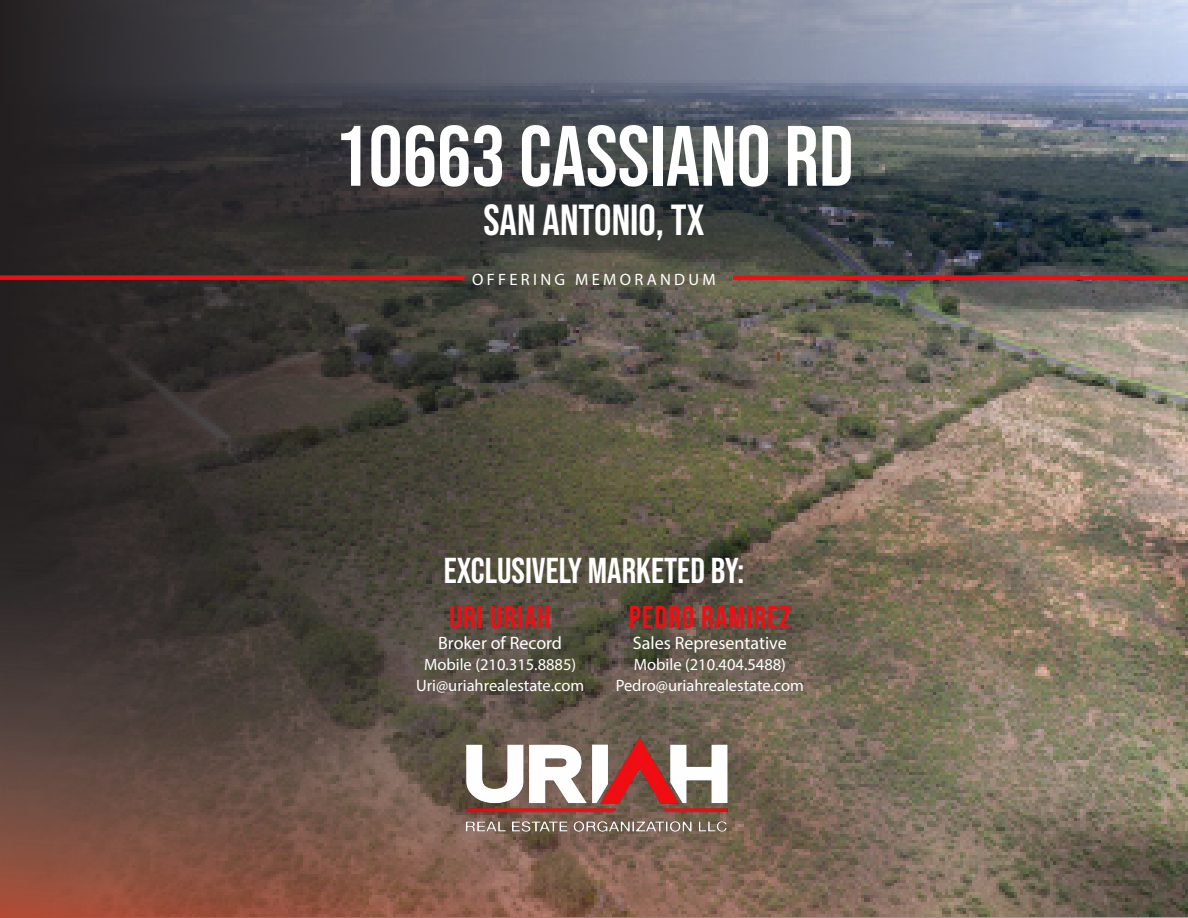
<style>
.page{position:relative;width:1188px;height:918px;background:#fff}
.page>*{position:absolute;margin:0;border:0;box-sizing:border-box;transform-origin:0 0}
.t1{font:85.5px "Bebas Neue";color:#fff}
.t2{font:43.5px "Bebas Neue";color:#fff}
.P_-_Paragraph_Style31{font:36px "Bebas Neue";color:#fff}
.P_-_Paragraph_Style31-2{font:31.5px "Bebas Neue";letter-spacing:.03em;color:#ef0e14}
.P_-_Paragraph_Style31-3{font:18px "Myriad Pro";color:#fff}
.P_-_Paragraph_Style31-4{font:16.5px "Myriad Pro";color:#fff}
.P_-_Paragraph_Style31-5{font:16.5px "Myriad Pro";letter-spacing:.2em;color:#fff}
</style>
<div class="page">
<img style="left:0;top:0;width:1188px;height:918px">
<div style="left:733px;top:275px;width:455px;height:5px;background:#ef0e14"></div>
<div style="left:0;top:275px;width:464px;height:5px;background:#ef0e14"></div>
<img style="left:453px;top:693px;width:296px;height:225px">
<p class="t1" style="left:334px;top:108px;width:521px">10663 CASSIANO RD</p>
<p class="t2" style="left:484px;top:195px;width:222px">SAN ANTONIO, TX</p>
<p class="P_-_Paragraph_Style31-5" style="left:472px;top:269px;width:245px">OFFERING MEMORANDUM</p>
<p class="P_-_Paragraph_Style31" style="left:444px;top:550px;width:302px">EXCLUSIVELY MARKETED BY:</p>
<p class="P_-_Paragraph_Style31-2" style="left:450px;top:599px;width:103px">URI URIAH</p>
<p class="P_-_Paragraph_Style31-3" style="left:438px;top:632px;width:125px">Broker of Record</p>
<p class="P_-_Paragraph_Style31-4" style="left:424px;top:654px;width:154px">Mobile (210.315.8885)</p>
<p class="P_-_Paragraph_Style31-4" style="left:416px;top:675px;width:170px">Uri@uriahrealestate.com</p>
<p class="P_-_Paragraph_Style31-2" style="left:629px;top:599px;width:163px">PEDRO RAMIREZ</p>
<p class="P_-_Paragraph_Style31-3" style="left:633px;top:632px;width:155px">Sales Representative</p>
<p class="P_-_Paragraph_Style31-4" style="left:634px;top:654px;width:154px">Mobile (210.404.5488)</p>
<p class="P_-_Paragraph_Style31-4" style="left:616px;top:675px;width:190px">Pedro@uriahrealestate.com</p>
</div>
